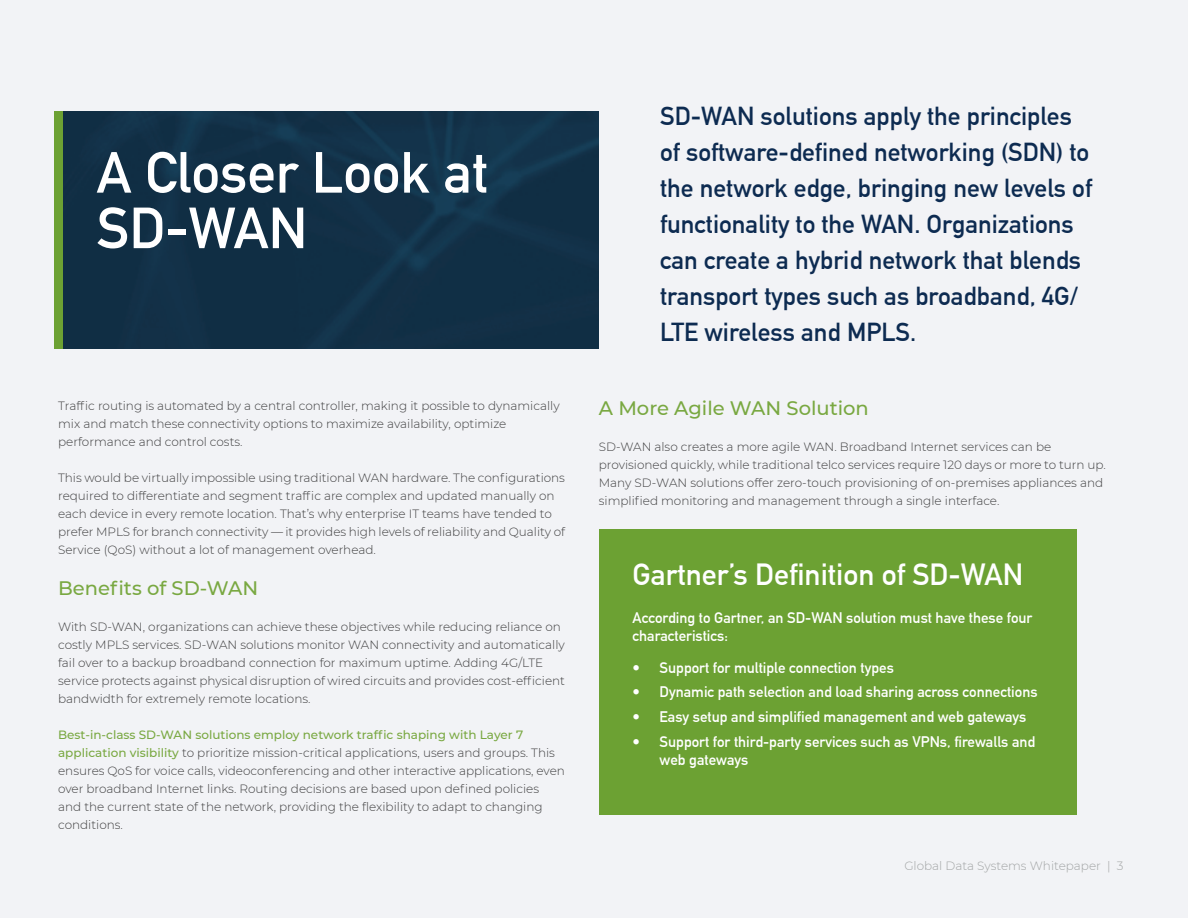
<style>
.page{position:relative;width:1188px;height:918px;background:#f2f3f6}
.page>*{position:absolute;margin:0;border:0;box-sizing:border-box;transform-origin:0 0}
.t1{font:57px/55.5px "DIN Mittelschrift LT";color:#fff}
.t2{font:30px "DIN Mittelschrift LT";color:#fff}
.t3{font:25.5px/36px "DIN Mittelschrift LT";color:#0d2b51}
.t4{font:500 19.5px "Montserrat";color:#79a841}
.t5{font:15px/18px "DIN Mittelschrift LT";color:#fff}
.t6{font:300 12px/18px "Montserrat";color:#3e3e3f}
.t7{font:300 12px "Montserrat";color:#8e8f8f}
.s1{font-weight:500;color:#79a841}
</style>
<div class="page">
<img style="left:63px;top:112px;width:536px;height:237px">
<div style="left:55px;top:112px;width:8px;height:237px;background:#6ca133"></div>
<div style="left:599px;top:530px;width:478px;height:285px;background:#6ca133"></div>
<h1 class="t1" style="left:97px;top:145px;width:393px">A Closer Look at<br>SD-WAN</h1>
<p class="t6" style="left:58px;top:397px;width:503px">Traffic routing is automated by a central controller, making it possible to dynamically mix and match these connectivity options to maximize availability, optimize performance and control costs.</p>
<p class="t6" style="left:58px;top:469px;width:508px">This would be virtually impossible using traditional WAN hardware. The configurations required to differentiate and segment traffic are complex and updated manually on each device in every remote location. That’s why enterprise IT teams have tended to prefer MPLS for branch connectivity — it provides high levels of reliability and Quality of Service (QoS) without a lot of management overhead.</p>
<h3 class="t4" style="left:58px;top:574px;width:202px">Benefits of SD-WAN</h3>
<p class="t6" style="left:58px;top:617px;width:508px">With SD-WAN, organizations can achieve these objectives while reducing reliance on costly MPLS services. SD-WAN solutions monitor WAN connectivity and automatically fail over to a backup broadband connection for maximum uptime. Adding 4G/LTE service protects against physical disruption of wired circuits and provides cost-efficient bandwidth for extremely remote locations.</p>
<p class="t6" style="left:58px;top:725px;width:508px"><span class="s1">Best-in-class SD-WAN solutions employ network traffic shaping with Layer 7 application visibility</span> to prioritize mission-critical applications, users and groups. This ensures QoS for voice calls, videoconferencing and other interactive applications, even over broadband Internet links. Routing decisions are based upon defined policies and the current state of the network, providing the flexibility to adapt to changing conditions.</p>
<p class="t3" style="left:660px;top:98px;width:434px">SD-WAN solutions apply the principles of software-defined networking (SDN) to the network edge, bringing new levels of functionality to the WAN. Organizations can create a hybrid network that blends transport types such as broadband, 4G/ LTE wireless and MPLS.</p>
<h3 class="t4" style="left:599px;top:394px;width:272px">A More Agile WAN Solution</h3>
<p class="t6" style="left:599px;top:437px;width:508px">SD-WAN also creates a more agile WAN. Broadband Internet services can be provisioned quickly, while traditional telco services require 120 days or more to turn up.<br>Many SD-WAN solutions offer zero-touch provisioning of on-premises appliances and simplified monitoring and management through a single interface.</p>
<h2 class="t2" style="left:633px;top:557px;width:392px">Gartner’s Definition of SD-WAN</h2>
<p class="t5" style="left:633px;top:609px;width:401px">According to Gartner, an SD-WAN solution must have these four characteristics:</p>
<p class="t5" style="left:633px;top:658px;width:263px">• Support for multiple connection types</p>
<p class="t5" style="left:633px;top:683px;width:407px">• Dynamic path selection and load sharing across connections</p>
<p class="t5" style="left:633px;top:708px;width:395px">• Easy setup and simplified management and web gateways</p>
<p class="t5" style="left:660px;top:733px;width:377px;text-indent:-27px">• Support for third-party services such as VPNs, firewalls and web gateways</p>
<p class="t7" style="left:904px;top:858px;width:221px">Global Data Systems Whitepaper | 3</p>
</div>
